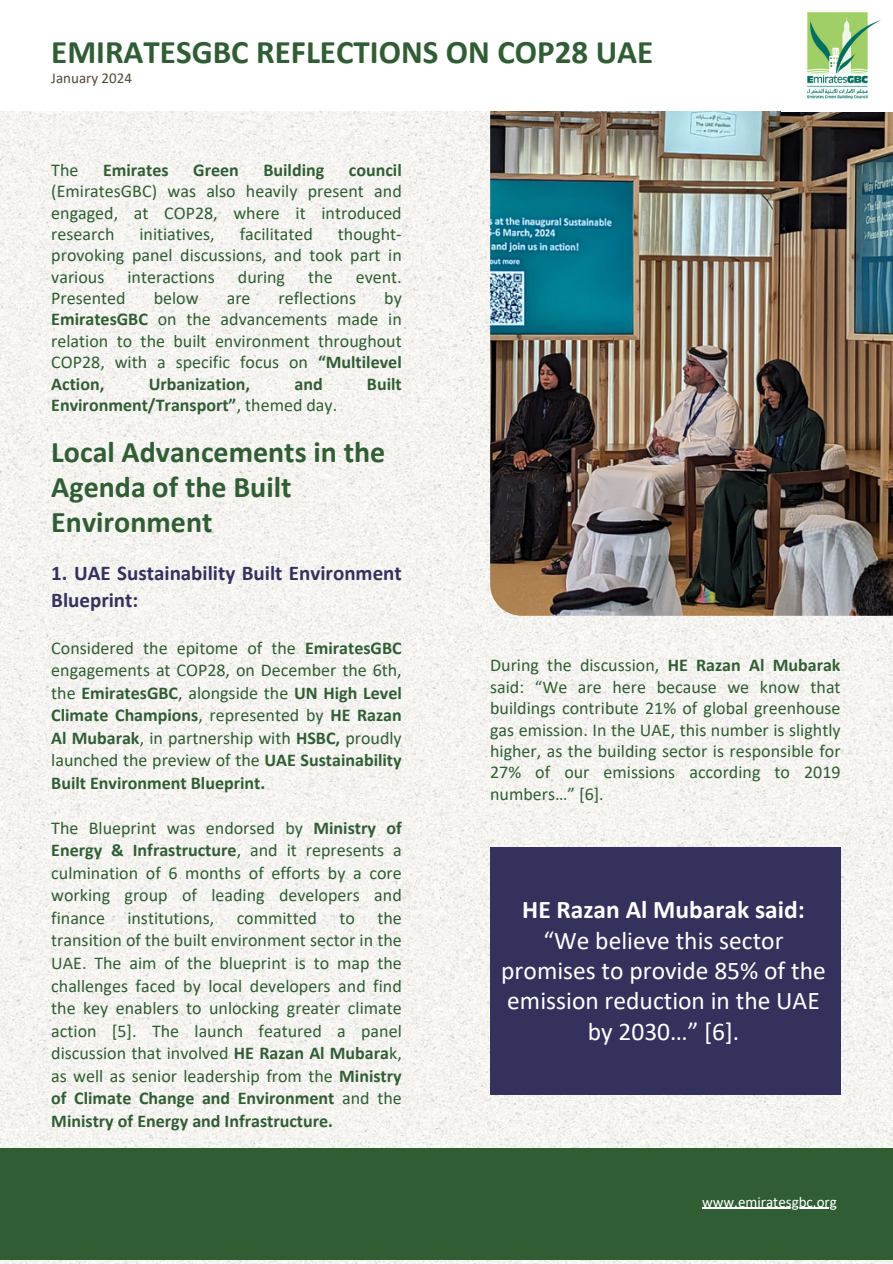
<style>
.page{position:relative;width:893px;height:1264px;background:#fff}
.page>*{position:absolute;margin:0;border:0;box-sizing:border-box;transform-origin:0 0}
.t1{font:700 33px "Calibri";color:#315d34}
.t2{font:700 30px/34.8px "Calibri";color:#315d34}
.t3{font:25.5px/30.3px "Calibri";color:#fff;text-align:center}
.t4{font:700 21px/27px "Calibri";color:#34315d}
.t5{font:18px/22.5px "Calibri";color:#315d34;text-align:justify}
.t6{font:700 18px "Calibri";color:#315d34}
.t7{font:15px "Calibri";color:#fff}
.t8{font:15px "Calibri";color:#554937}
.s1{font-weight:700}
.s2{font-weight:400}
</style>
<div class="page">
<img style="left:0;top:111px;width:892px;height:1152px">
<img style="left:490px;top:111px;width:402px;height:504px">
<div style="left:0;top:1148px;width:892px;height:111px;background:#315d34"></div>
<img style="left:807px;top:12px;width:74px;height:87px">
<div style="left:490px;top:847px;width:350px;height:248px;background:#34315d"></div>
<hr style="left:702px;top:1207px;width:134px;height:1px;background:#fff">
<h5 class="t1" style="left:51px;top:38px;width:603px">EMIRATESGBC REFLECTIONS ON COP28 UAE</h5>
<h5 class="t8" style="left:51px;top:72px;width:82px">January 2024</h5>
<h5 class="t5" style="left:51px;top:160px;width:29px">The</h5>
<h5 class="t6" style="left:103px;top:162px;width:67px">Emirates</h5>
<h5 class="t6" style="left:193px;top:162px;width:47px">Green</h5>
<h5 class="t6" style="left:263px;top:162px;width:62px">Building</h5>
<h5 class="t5" style="left:51px;top:161px;width:352px;line-height:21.3px;text-indent:297px"><span class="s1">council </span>(EmiratesGBC) was also heavily present and engaged, at COP28, where it introduced research</h5>
<h5 class="t5" style="left:139px;top:224px;width:77px">initiatives,</h5>
<h5 class="t5" style="left:240px;top:224px;width:75px">facilitated</h5>
<h5 class="t5" style="left:51px;top:225px;width:352px;line-height:21.3px;text-indent:286px">thought&shy;provoking panel discussions, and took part in various</h5>
<h5 class="t5" style="left:127px;top:267px;width:89px">interactions</h5>
<h5 class="t5" style="left:238px;top:267px;width:49px">during</h5>
<h5 class="t5" style="left:308px;top:267px;width:26px">the</h5>
<h5 class="t5" style="left:356px;top:267px;width:48px">event.</h5>
<h5 class="t5" style="left:51px;top:288px;width:76px">Presented</h5>
<h5 class="t5" style="left:154px;top:288px;width:46px">below</h5>
<h5 class="t5" style="left:227px;top:288px;width:25px">are</h5>
<h5 class="t5" style="left:278px;top:288px;width:79px">reflections</h5>
<h5 class="t5" style="left:51px;top:289px;width:352px;line-height:21.3px;text-indent:333px">by <span class="s1">EmiratesGBC</span> on the advancements made in relation to the built environment throughout COP28, with a specific focus on <span class="s1">“Multilevel Action,</span></h5>
<h5 class="t6" style="left:149px;top:376px;width:103px">Urbanization,</h5>
<h5 class="t6" style="left:294px;top:376px;width:30px">and</h5>
<h5 class="t6" style="left:367px;top:376px;width:36px">Built</h5>
<h5 class="t6" style="left:51px;top:397px;width:287px">Environment/Transport”<span class="s2">, themed day.</span></h5>
<p class="t2" style="left:51px;top:437px;width:335px">Local Advancements in the<br>Agenda of the Built<br>Environment</p>
<h2 class="t4" style="left:51px;top:561px;width:352px">1. UAE Sustainability Built Environment<br>Blueprint:</h2>
<h4 class="t5" style="left:51px;top:638px;width:352px">Considered the epitome of the <span class="s1">EmiratesGBC </span>engagements at COP28, on December the 6th, the <span class="s1">EmiratesGBC</span>, alongside the <span class="s1">UN High Level Climate Champions</span>, represented by <span class="s1">HE Razan Al Mubarak</span>, in partnership with <span class="s1">HSBC,</span> proudly launched the preview of the <span class="s1">UAE Sustainability Built Environment Blueprint.</span></h4>
<h5 class="t5" style="left:51px;top:818px;width:352px">The Blueprint was endorsed by <span class="s1">Ministry of Energy &amp; Infrastructure</span>, and it represents a culmination of 6 months of efforts by a core working group of leading developers and finance institutions, committed to the transition of the built environment sector in the UAE. The aim of the blueprint is to map the challenges faced by local developers and find the key enablers to unlocking greater climate action [5]. The launch featured a panel discussion that involved <span class="s1">HE Razan Al Mubara</span>k, as well as senior leadership from the <span class="s1">Ministry of Climate Change and Environment</span> and the <span class="s1">Ministry of Energy and Infrastructure.</span></h5>
<h3 class="t5" style="left:490px;top:656px;width:352px;line-height:21.3px">During the discussion, <span class="s1">HE Razan Al Mubarak </span>said: “We are here because we know that buildings contribute 21% of global greenhouse gas emission. In the UAE, this number is slightly higher, as the building sector is responsible for 27% of our emissions according to 2019 numbers…” [6].</h3>
<p class="t3" style="left:501px;top:896px;width:326px"><span class="s1">HE Razan Al Mubarak said: </span>“We believe this sector promises to provide 85% of the emission reduction in the UAE by 2030…” [6].</p>
<h1 class="t7" style="left:702px;top:1195px;width:136px">www.emiratesgbc.org</h1>
</div>
